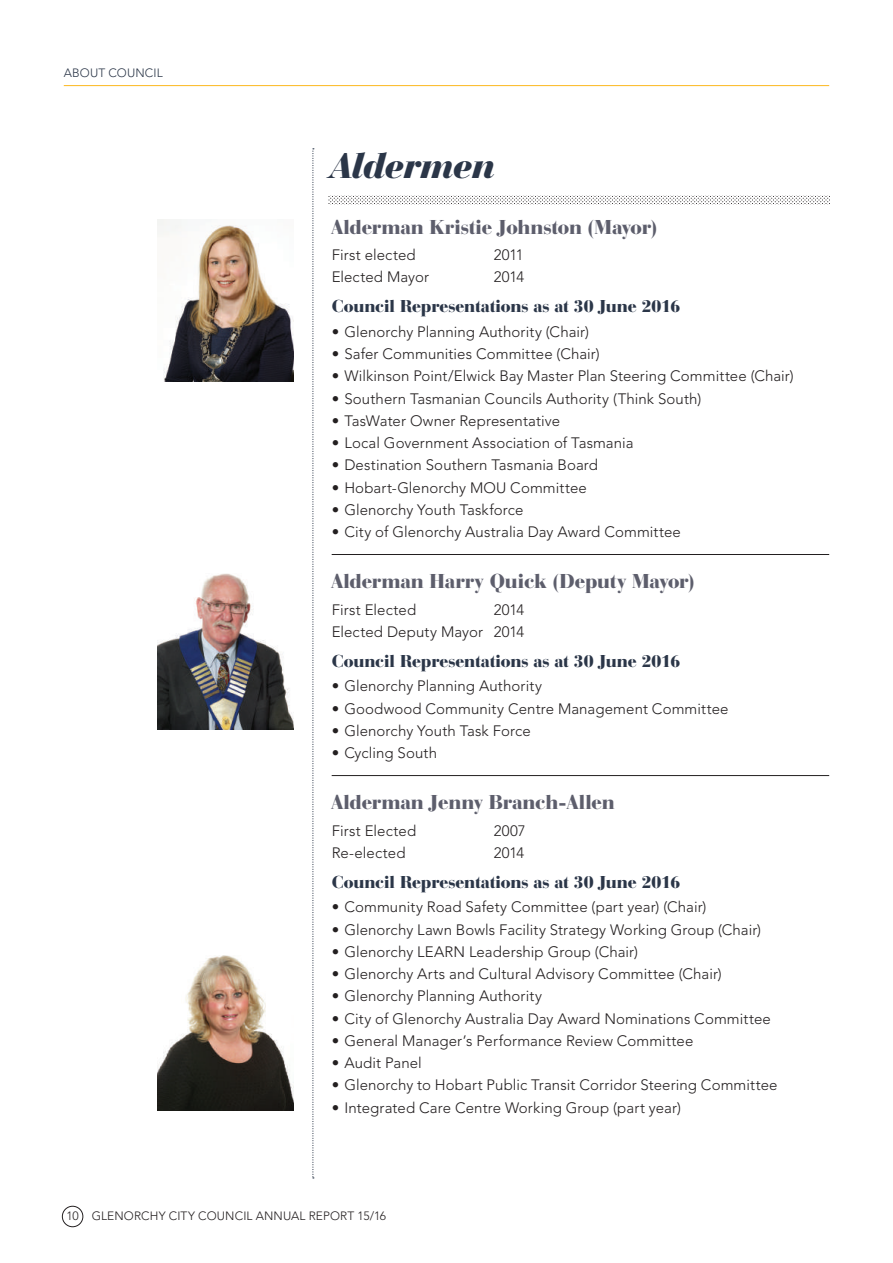
<style>
.page{position:relative;width:893px;height:1263px;background:#fff}
.page>*{position:absolute;margin:0;border:0;box-sizing:border-box;transform-origin:0 0}
.t1{font:italic 900 37.5px "Bauer Bodoni BT";letter-spacing:-.005em;color:#2b3648}
.t2{font:900 21px "Bauer Bodoni BT";letter-spacing:-.01em;color:#5d5e6c}
.t3{font:900 18px "Bauer Bodoni BT";letter-spacing:-.01em;color:#2b3648}
.t4{font:300 15px/22.2px "Avenir LT Std";letter-spacing:.005em;color:#231f20;text-align:right}
.t5{font:300 12px "Avenir LT Std";letter-spacing:.01em;color:#231f20}
.t6{font:300 12px "Avenir LT Std";letter-spacing:.015em;color:#2b3648}
</style>
<div class="page">
<hr style="left:64px;top:85px;width:765px;height:1px;background:#fcb81f">
<div style="left:62px;top:1206px;width:21px;height:21px;border:1px solid #231f20;border-radius:50%"></div>
<hr style="left:332px;top:554px;width:497px;height:1px;background:#231f20">
<hr style="left:332px;top:775px;width:497px;height:1px;background:#231f20">
<img style="left:158px;top:573px;width:135px;height:156px">
<img style="left:157px;top:219px;width:136px;height:162px">
<svg style="left:312px;top:148px;width:2px;height:1030px"></svg>
<svg style="left:328px;top:195px;width:501px;height:9px"></svg>
<img style="left:158px;top:955px;width:135px;height:156px">
<p class="t6" style="left:64px;top:66px;width:100px">ABOUT COUNCIL</p>
<h1 class="t1" style="left:332px;top:142px;width:166px">Aldermen</h1>
<h2 class="t2" style="left:332px;top:213px;width:327px">Alderman Kristie Johnston (Mayor)</h2>
<p class="t4" style="left:332px;top:244px;width:86px">First elected</p>
<p class="t4" style="left:494px;top:244px;width:31px">2011</p>
<p class="t4" style="left:332px;top:266px;width:99px">Elected Mayor</p>
<p class="t4" style="left:494px;top:266px;width:32px">2014</p>
<p class="t3" style="left:332px;top:295px;width:350px">Council Representations as at 30 June 2016</p>
<p class="t4" style="left:332px;top:321px;width:259px">• Glenorchy Planning Authority (Chair)</p>
<p class="t4" style="left:332px;top:343px;width:269px">• Safer Communities Committee (Chair)</p>
<p class="t4" style="left:332px;top:365px;width:464px">• Wilkinson Point/Elwick Bay Master Plan Steering Committee (Chair)</p>
<p class="t4" style="left:332px;top:387px;width:371px">• Southern Tasmanian Councils Authority (Think South)</p>
<p class="t4" style="left:332px;top:410px;width:230px">• TasWater Owner Representative</p>
<p class="t4" style="left:332px;top:432px;width:303px">• Local Government Association of Tasmania</p>
<p class="t4" style="left:332px;top:454px;width:268px">• Destination Southern Tasmania Board</p>
<p class="t4" style="left:332px;top:476px;width:257px">• Hobart-Glenorchy MOU Committee</p>
<p class="t4" style="left:332px;top:499px;width:193px">• Glenorchy Youth Taskforce</p>
<p class="t4" style="left:332px;top:521px;width:351px">• City of Glenorchy Australia Day Award Committee</p>
<h2 class="t2" style="left:332px;top:568px;width:364px">Alderman Harry Quick (Deputy Mayor)</h2>
<p class="t4" style="left:332px;top:598px;width:86px">First Elected</p>
<p class="t4" style="left:332px;top:598px;width:194px">2014<br>Elected Deputy Mayor 2014</p>
<p class="t3" style="left:332px;top:650px;width:350px">Council Representations as at 30 June 2016</p>
<p class="t4" style="left:332px;top:675px;width:212px">• Glenorchy Planning Authority</p>
<p class="t4" style="left:332px;top:697px;width:398px">• Goodwood Community Centre Management Committee</p>
<p class="t4" style="left:332px;top:720px;width:200px">• Glenorchy Youth Task Force</p>
<p class="t4" style="left:332px;top:742px;width:107px">• Cycling South</p>
<h2 class="t2" style="left:332px;top:789px;width:285px">Alderman Jenny Branch-Allen</h2>
<p class="t4" style="left:332px;top:819px;width:86px">First Elected</p>
<p class="t4" style="left:494px;top:819px;width:34px">2007</p>
<p class="t4" style="left:332px;top:842px;width:75px">Re-elected</p>
<p class="t4" style="left:494px;top:842px;width:32px">2014</p>
<p class="t3" style="left:332px;top:871px;width:350px">Council Representations as at 30 June 2016</p>
<p class="t4" style="left:332px;top:896px;width:376px">• Community Road Safety Committee (part year) (Chair)</p>
<p class="t4" style="left:332px;top:918px;width:431px">• Glenorchy Lawn Bowls Facility Strategy Working Group (Chair)</p>
<p class="t4" style="left:332px;top:941px;width:308px">• Glenorchy LEARN Leadership Group (Chair)</p>
<p class="t4" style="left:332px;top:963px;width:392px">• Glenorchy Arts and Cultural Advisory Committee (Chair)</p>
<p class="t4" style="left:332px;top:985px;width:212px">• Glenorchy Planning Authority</p>
<p class="t4" style="left:332px;top:1007px;width:441px">• City of Glenorchy Australia Day Award Nominations Committee</p>
<p class="t4" style="left:332px;top:1030px;width:363px">• General Manager’s Performance Review Committee</p>
<p class="t4" style="left:332px;top:1052px;width:92px">• Audit Panel</p>
<p class="t4" style="left:332px;top:1074px;width:447px">• Glenorchy to Hobart Public Transit Corridor Steering Committee</p>
<p class="t4" style="left:332px;top:1096px;width:351px">• Integrated Care Centre Working Group (part year)</p>
<p class="t5" style="left:66px;top:1209px;width:321px">10 GLENORCHY CITY COUNCIL ANNUAL REPORT 15/16</p>
</div>
